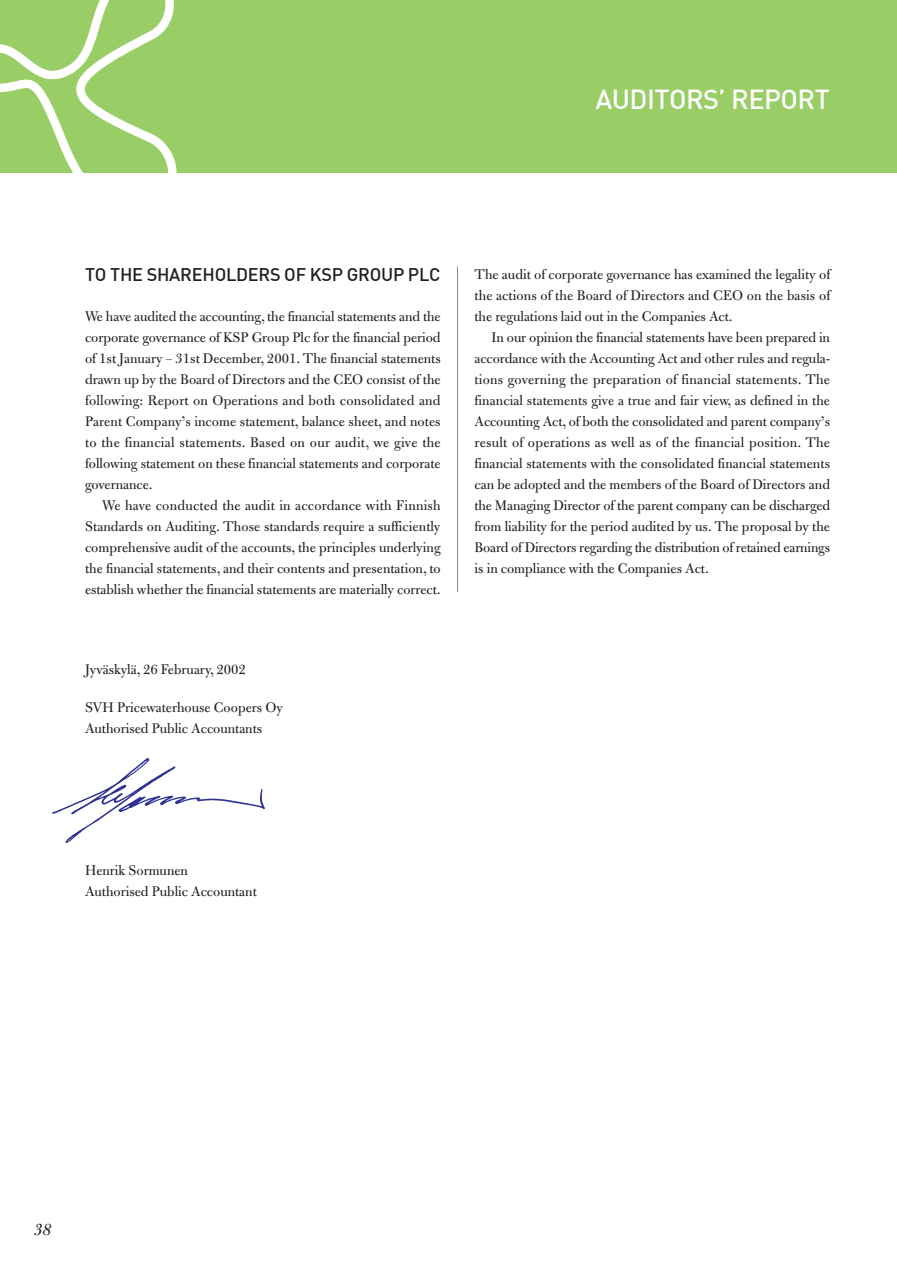
<style>
.page{position:relative;width:897px;height:1265px;background:#fff}
.page>*{position:absolute;margin:0;border:0;box-sizing:border-box;transform-origin:0 0}
.t1{font:500 27px "DIN";letter-spacing:-.02em;color:#fff}
.t2{font:500 18px "DIN";letter-spacing:-.015em;color:#231f20}
.t3{font:italic 18px "Bulmer";color:#231f20}
.t4{font:15px/21px "Bulmer";color:#231f20;text-align:justify}
</style>
<div class="page">
<img style="left:53px;top:758px;width:212px;height:84px">
<div style="left:0;top:0;width:896px;height:173px;background:#99cd65"></div>
<svg style="left:0;top:0;width:177px;height:173px"></svg>
<hr style="left:457px;top:266px;width:1px;height:326px;background:#99877d">
<h1 class="t1" style="left:595px;top:82px;width:236px">AUDITORS’ REPORT</h1>
<p class="t2" style="left:85px;top:263px;width:357px">TO THE SHAREHOLDERS OF KSP GROUP PLC</p>
<p class="t4" style="left:85px;top:307px;width:357px">We have audited the accounting, the financial statements and the corporate governance of KSP Group Plc for the financial period of 1st January – 31st December, 2001. The financial statements drawn up by the Board of Directors and the CEO consist of the following: Report on Operations and both consolidated and Parent Company’s income statement, balance sheet, and notes to the financial statements. Based on our audit, we give the following statement on these financial statements and corporate governance.</p>
<p class="t4" style="left:85px;top:496px;width:357px;text-indent:17px">We have conducted the audit in accordance with Finnish Standards on Auditing. Those standards require a sufficiently comprehensive audit of the accounts, the principles underlying the financial statements, and their contents and presentation, to establish whether the financial statements are materially correct.</p>
<p class="t4" style="left:85px;top:660px;width:162px">Jyväskylä, 26 February, 2002</p>
<p class="t4" style="left:85px;top:698px;width:199px">SVH Pricewaterhouse Coopers Oy<br>Authorised Public Accountants</p>
<p class="t4" style="left:474px;top:265px;width:357px">The audit of corporate governance has examined the legality of the actions of the Board of Directors and CEO on the basis of the regulations laid out in the Companies Act.</p>
<p class="t4" style="left:474px;top:328px;width:357px;text-indent:17px">In our opinion the financial statements have been prepared in accordance with the Accounting Act and other rules and regula&shy;tions governing the preparation of financial statements. The financial statements give a true and fair view, as defined in the Accounting Act, of both the consolidated and parent company’s result of operations as well as of the financial position. The financial statements with the consolidated financial statements can be adopted and the members of the Board of Directors and the Managing Director of the parent company can be discharged from liability for the period audited by us. The proposal by the Board of Directors regarding the distribution of retained earnings is in compliance with the Companies Act.</p>
<p class="t4" style="left:85px;top:861px;width:173px">Henrik Sormunen<br>Authorised Public Accountant</p>
<p class="t3" style="left:34px;top:1222px;width:19px">38</p>
</div>
